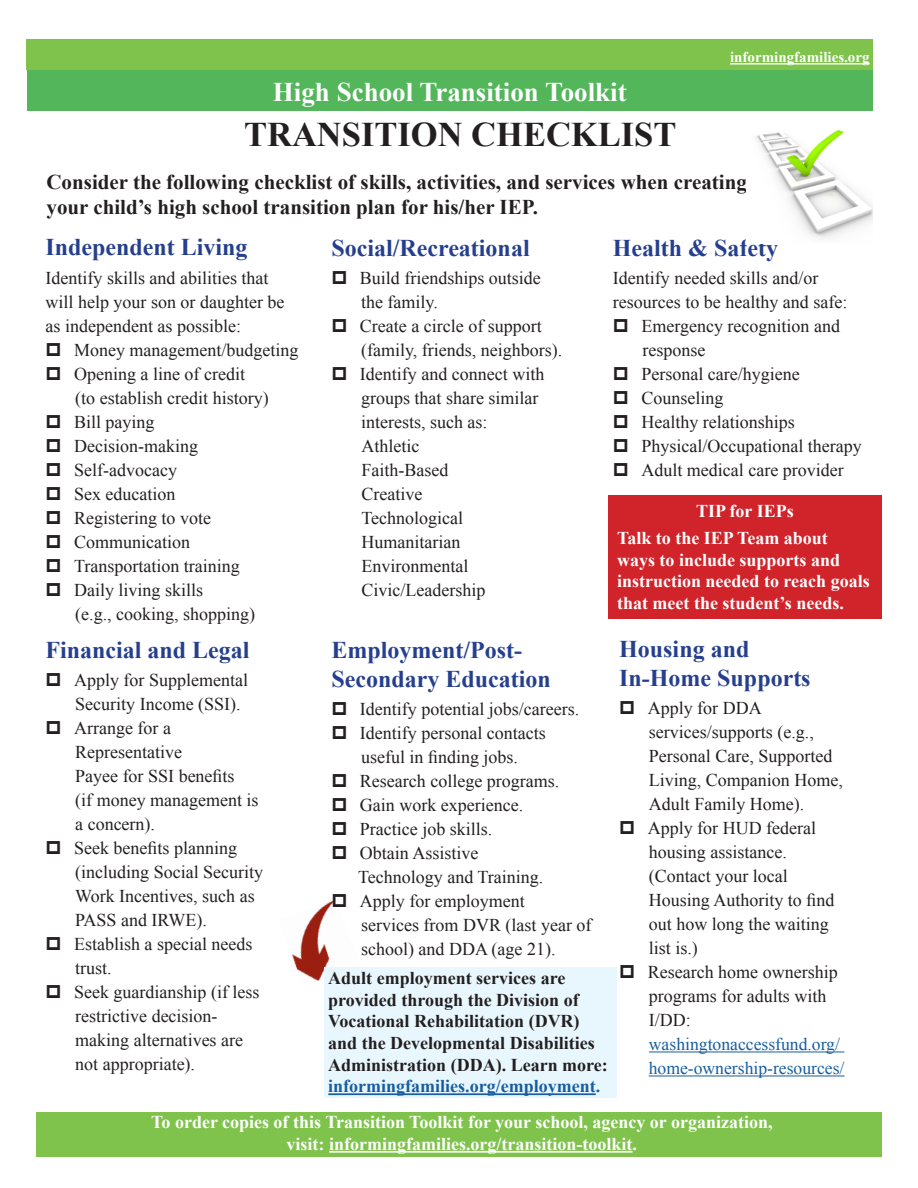
<style>
.page{position:relative;width:918px;height:1188px;background:#fff}
.page>*{position:absolute;margin:0;border:0;box-sizing:border-box;transform-origin:0 0}
.t1{font:700 34.5px "Times New Roman";color:#231f20}
.t2{font:700 27px "Times New Roman";color:#fff}
.t3{font:700 24px/28.8px "Times New Roman";color:#253f8e}
.t4{font:700 21px/25.2px "Times New Roman";color:#231f20}
.t5{font:18px/24px "Times New Roman";color:#231f20}
.t6{font:700 18px/21.6px "Times New Roman";color:#fff}
.t7{font:700 18px/21.6px "Times New Roman";color:#231f20}
.t8{font:17.7px/24px "Times New Roman";color:#175d9e}
.t9{font:700 15px "Times New Roman";color:#fff}
.s1{color:#175d9e}
</style>
<div class="page">
<img style="left:291px;top:900px;width:69px;height:81px">
<div style="left:608px;top:495px;width:274px;height:124px;background:#d1232a"></div>
<hr style="left:649px;top:1052px;width:195px;height:1px;background:#175d9e">
<hr style="left:649px;top:1076px;width:196px;height:1px;background:#175d9e">
<img style="left:756px;top:129px;width:117px;height:109px">
<div style="left:36px;top:1112px;width:846px;height:44px;background:#7fc34c"></div>
<hr style="left:329px;top:1151px;width:304px;height:2px;background:#fff">
<div style="left:324px;top:968px;width:292px;height:130px;background:#e8f6fd"></div>
<hr style="left:328px;top:1093px;width:268px;height:2px;background:#175d9e">
<div style="left:27px;top:69px;width:846px;height:42px;background:#53b65b"></div>
<div style="left:27px;top:39px;width:846px;height:30px;background:#7fc34c"></div>
<hr style="left:730px;top:63px;width:140px;height:2px;background:#fff">
<svg style="left:333px;top:899px;width:13px;height:8px"></svg>
<h2 class="t2" style="left:273px;top:73px;width:355px">High School Transition Toolkit</h2>
<p class="t9" style="left:730px;top:47px;width:141px">informingfamilies.org</p>
<p class="t1" style="left:244px;top:111px;width:434px">TRANSITION CHECKLIST</p>
<p class="t4" style="left:46px;top:169px;width:702px">Consider the following checklist of skills, activities, and services when creating your child’s high school transition plan for his/her IEP.</p>
<p class="t3" style="left:46px;top:232px;width:204px">Independent Living</p>
<p class="t5" style="left:46px;top:266px;width:240px">Identify skills and abilities that will help your son or daughter be as independent as possible:</p>
<p class="t5" style="left:74px;top:338px;width:226px">Money management/budgeting</p>
<p class="t5" style="left:74px;top:362px;width:196px">Opening a line of credit (to establish credit history)</p>
<p class="t5" style="left:74px;top:410px;width:82px">Bill paying</p>
<p class="t5" style="left:74px;top:434px;width:125px">Decision-making</p>
<p class="t5" style="left:74px;top:458px;width:104px">Self-advocacy</p>
<p class="t5" style="left:74px;top:482px;width:103px">Sex education</p>
<p class="t5" style="left:74px;top:506px;width:138px">Registering to vote</p>
<p class="t5" style="left:74px;top:530px;width:118px">Communication</p>
<p class="t5" style="left:74px;top:554px;width:167px">Transportation training</p>
<p class="t5" style="left:74px;top:578px;width:183px">Daily living skills<br>(e.g., cooking, shopping)</p>
<p class="t3" style="left:331px;top:635px;width:221px">Employment/Post-<br>Secondary Education</p>
<p class="t5" style="left:360px;top:697px;width:221px">Identify potential jobs/careers.</p>
<p class="t5" style="left:360px;top:721px;width:187px">Identify personal contacts useful in finding jobs.</p>
<p class="t5" style="left:360px;top:769px;width:201px">Research college programs.</p>
<p class="t5" style="left:360px;top:793px;width:165px">Gain work experience.</p>
<p class="t5" style="left:360px;top:817px;width:134px">Practice job skills.</p>
<p class="t5" style="left:358px;top:841px;width:187px">Obtain Assistive<br>Technology and Training.</p>
<p class="t5" style="left:360px;top:889px;width:233px">Apply for employment<br>services from DVR (last year of school) and DDA (age 21).</p>
<p class="t3" style="left:331px;top:233px;width:200px">Social/Recreational</p>
<p class="t5" style="left:360px;top:266px;width:183px">Build friendships outside the family.</p>
<p class="t5" style="left:360px;top:314px;width:204px">Create a circle of support (family, friends, neighbors).</p>
<p class="t5" style="left:360px;top:362px;width:186px">Identify and connect with groups that share similar interests, such as:</p>
<p class="t5" style="left:361px;top:434px;width:59px">Athletic</p>
<p class="t5" style="left:361px;top:458px;width:88px">Faith-Based</p>
<p class="t5" style="left:361px;top:482px;width:62px">Creative</p>
<p class="t5" style="left:361px;top:506px;width:103px">Technological</p>
<p class="t5" style="left:361px;top:530px;width:100px">Humanitarian</p>
<p class="t5" style="left:361px;top:554px;width:108px">Environmental</p>
<p class="t5" style="left:361px;top:578px;width:125px">Civic/Leadership</p>
<p class="t3" style="left:613px;top:233px;width:167px">Health &amp; Safety</p>
<p class="t5" style="left:613px;top:266px;width:236px">Identify needed skills and/or resources to be healthy and safe:</p>
<p class="t5" style="left:641px;top:314px;width:200px">Emergency recognition and response</p>
<p class="t5" style="left:641px;top:362px;width:160px">Personal care/hygiene</p>
<p class="t5" style="left:641px;top:386px;width:84px">Counseling</p>
<p class="t5" style="left:641px;top:410px;width:155px">Healthy relationships</p>
<p class="t5" style="left:641px;top:434px;width:222px">Physical/Occupational therapy</p>
<p class="t5" style="left:641px;top:458px;width:204px">Adult medical care provider</p>
<p class="t6" style="left:696px;top:499px;width:99px">TIP for IEPs</p>
<p class="t6" style="left:617px;top:527px;width:254px">Talk to the IEP Team about ways to include supports and instruction needed to reach goals that meet the student’s needs.</p>
<p class="t3" style="left:619px;top:634px;width:193px">Housing and<br>In-Home Supports</p>
<p class="t5" style="left:648px;top:696px;width:197px">Apply for DDA services/supports (e.g.,<br>Personal Care, Supported<br>Living, Companion Home,<br>Adult Family Home).</p>
<p class="t5" style="left:648px;top:816px;width:188px">Apply for HUD federal housing assistance. (Contact your local<br>Housing Authority to find out how long the waiting list is.)</p>
<p class="t5" style="left:648px;top:960px;width:191px">Research home ownership programs for adults with<br>I/DD:</p>
<p class="t8" style="left:649px;top:1032px;width:197px">washingtonaccessfund.org/ home-ownership-resources/</p>
<p class="t6" style="left:151px;top:1111px;width:623px;text-align:center">To order copies of this Transition Toolkit for your school, agency or organization, visit: informingfamilies.org/transition-toolkit.</p>
<p class="t3" style="left:46px;top:635px;width:206px">Financial and Legal</p>
<p class="t5" style="left:74px;top:668px;width:175px">Apply for Supplemental<br>Security Income (SSI).</p>
<p class="t5" style="left:74px;top:716px;width:186px">Arrange for a<br>Representative<br>Payee for SSI benefits<br>(if money management is a concern).</p>
<p class="t5" style="left:74px;top:836px;width:191px">Seek benefits planning (including Social Security<br>Work Incentives, such as<br>PASS and IRWE).</p>
<p class="t5" style="left:74px;top:932px;width:180px">Establish a special needs trust.</p>
<p class="t5" style="left:74px;top:980px;width:187px">Seek guardianship (if less restrictive decision&shy;making alternatives are not appropriate).</p>
<p class="t7" style="left:328px;top:967px;width:281px">Adult employment services are provided through the Division of Vocational Rehabilitation (DVR) and the Developmental Disabilities Administration (DDA). Learn more: <span class="s1">informingfamilies.org/employment.</span></p>
</div>
